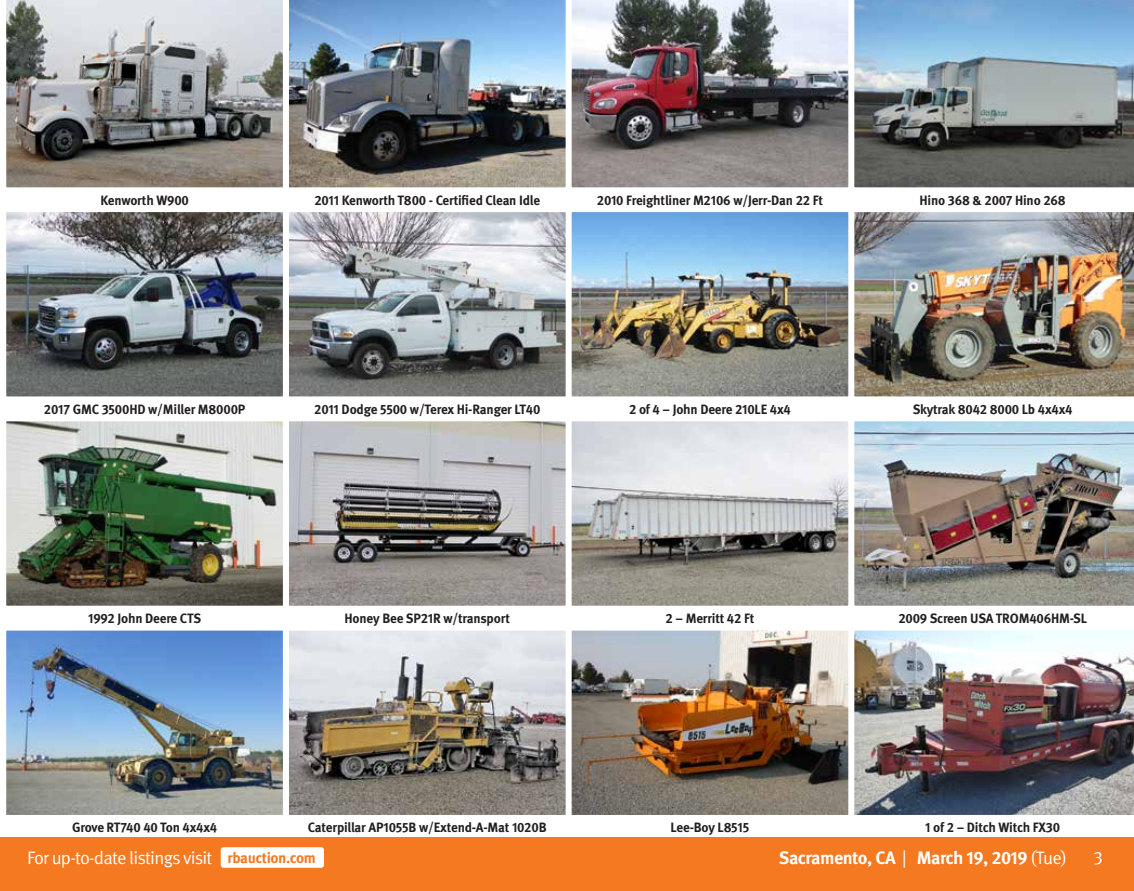
<style>
.page{position:relative;width:1134px;height:891px;background:#fff}
.page>*{position:absolute;margin:0;border:0;box-sizing:border-box;transform-origin:0 0}
.t1{font:18px "Meta Pro";letter-spacing:-.045em;color:#fff}
.t2{font:700 18px "Meta Pro";letter-spacing:-.03em;color:#fff}
.t3{font:700 13.5px "Meta Pro";letter-spacing:-.015em;color:#231f20}
.s1{font-weight:700;font-size:15px;color:#f47920}
.s2{font-weight:400}
</style>
<div class="page">
<div style="left:0;top:837px;width:1134px;height:54px;background:#f47920"></div>
<svg style="left:6px;top:0;width:277px;height:188px;background:#959493"></svg>
<img style="left:289px;top:0;width:277px;height:188px">
<img style="left:571px;top:0;width:278px;height:188px">
<svg style="left:854px;top:0;width:280px;height:188px;background:#788c99"></svg>
<img style="left:7px;top:213px;width:275px;height:182px">
<div style="left:3px;top:209px;width:283px;height:190px;border:3px solid #fff"></div>
<img style="left:290px;top:213px;width:275px;height:182px">
<div style="left:286px;top:209px;width:283px;height:190px;border:3px solid #fff"></div>
<img style="left:573px;top:213px;width:274px;height:182px">
<div style="left:569px;top:209px;width:282px;height:190px;border:3px solid #fff"></div>
<img style="left:854px;top:212px;width:280px;height:185px">
<img style="left:7px;top:422px;width:275px;height:183px">
<div style="left:3px;top:418px;width:283px;height:191px;border:3px solid #fff"></div>
<img style="left:290px;top:422px;width:275px;height:183px">
<div style="left:286px;top:418px;width:283px;height:191px;border:3px solid #fff"></div>
<img style="left:573px;top:422px;width:274px;height:183px">
<div style="left:569px;top:418px;width:282px;height:191px;border:3px solid #fff"></div>
<img style="left:854px;top:421px;width:280px;height:185px">
<img style="left:7px;top:632px;width:275px;height:182px">
<div style="left:3px;top:628px;width:283px;height:190px;border:3px solid #fff"></div>
<img style="left:290px;top:632px;width:275px;height:182px">
<div style="left:286px;top:628px;width:283px;height:190px;border:3px solid #fff"></div>
<img style="left:573px;top:632px;width:274px;height:182px">
<div style="left:569px;top:628px;width:282px;height:190px;border:3px solid #fff"></div>
<img style="left:854px;top:630px;width:280px;height:185px">
<div style="left:221px;top:847px;width:103px;height:21px;background:#fff;border-radius:3px"></div>
<p class="t3" style="left:100px;top:189px;width:90px">Kenworth W900</p>
<p class="t3" style="left:314px;top:189px;width:227px">2011 Kenworth T800 - Certified Clean Idle</p>
<p class="t3" style="left:597px;top:189px;width:228px">2010 Freightliner M2106 w/Jerr-Dan 22 Ft</p>
<p class="t3" style="left:920px;top:189px;width:148px">Hino 368 &amp; 2007 Hino 268</p>
<p class="t3" style="left:44px;top:399px;width:203px">2017 GMC 3500HD w/Miller M8000P</p>
<p class="t3" style="left:314px;top:399px;width:228px">2011 Dodge 5500 w/Terex Hi-Ranger LT40</p>
<p class="t3" style="left:629px;top:399px;width:163px">2 of 4 – John Deere 210LE 4x4</p>
<p class="t3" style="left:913px;top:399px;width:161px">Skytrak 8042 8000 Lb 4x4x4</p>
<p class="t3" style="left:88px;top:608px;width:115px">1992 John Deere CTS</p>
<p class="t3" style="left:345px;top:608px;width:167px">Honey Bee SP21R w/transport</p>
<p class="t3" style="left:666px;top:608px;width:90px">2 – Merritt 42 Ft</p>
<p class="t3" style="left:898px;top:608px;width:190px">2009 Screen USA TROM406HM-SL</p>
<p class="t3" style="left:72px;top:817px;width:147px">Grove RT740 40 Ton 4x4x4</p>
<p class="t3" style="left:308px;top:817px;width:240px">Caterpillar AP1055B w/Extend-A-Mat 1020B</p>
<p class="t3" style="left:671px;top:817px;width:80px">Lee-Boy L8515</p>
<p class="t3" style="left:925px;top:817px;width:137px">1 of 2 – Ditch Witch FX30</p>
<h1 class="t1" style="left:27px;top:844px;width:290px">For up-to-date listings visit <span class="s1">rbauction.com</span></h1>
<h1 class="t2" style="left:779px;top:844px;width:290px">Sacramento, CA <span class="s2">|</span> March 19, 2019 <span class="s2">(Tue)</span></h1>
<h1 class="t1" style="left:1094px;top:844px;width:11px">3</h1>
</div>
